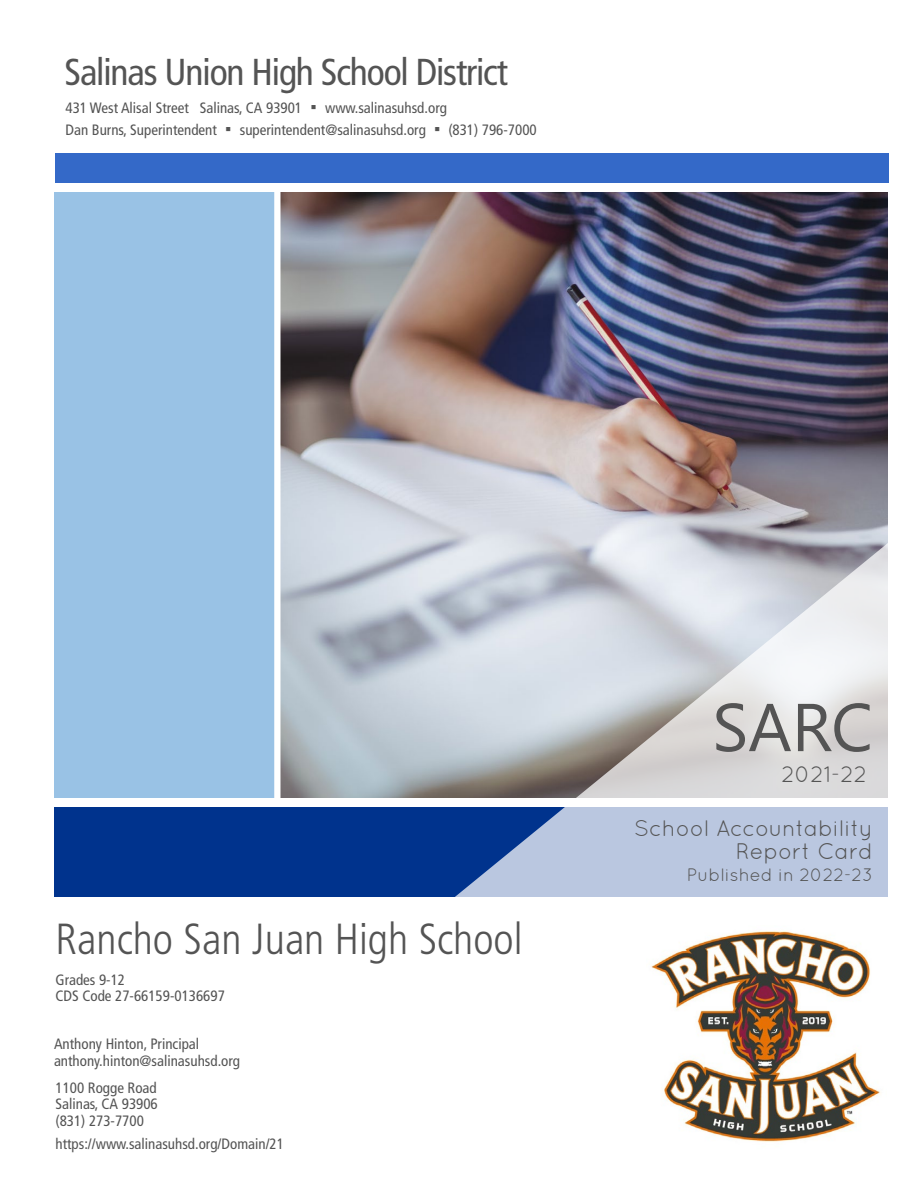
<style>
.page{position:relative;width:918px;height:1188px;background:#fff}
.page>*{position:absolute;margin:0;border:0;box-sizing:border-box;transform-origin:0 0}
.t1{font:300 condensed 43.5px "Frutiger LT Std";color:#545454}
.t2{font:condensed 37.5px "Frutiger LT Std";letter-spacing:-.03em;color:#545454}
.t3{font:22.5px/22.5px "Quicksand";color:#545454;text-align:right}
.t4{font:18px "Quicksand";color:#545454}
.t5{font:condensed 15px/16.5px "Frutiger LT Std";color:#545454}
.s1{font-family:"Arial";font-stretch:normal;font-size:18px}
</style>
<div class="page">
<div style="left:54px;top:807px;width:834px;height:90px;background:#00338d"></div>
<div style="left:56px;top:153px;width:834px;height:30px;background:#3469c8"></div>
<div style="left:48px;top:186px;width:232px;height:618px;background:#99c2e5;border:6px solid #fff"></div>
<img style="left:281px;top:193px;width:606px;height:604px">
<div style="left:274px;top:186px;width:620px;height:618px;border:6px solid #fff"></div>
<svg style="left:452px;top:534px;width:442px;height:363px;background:#c3cad6"></svg>
<img style="left:651px;top:931px;width:230px;height:211px">
<svg style="left:716px;top:703px;width:75px;height:49px;background:#e0dedc"></svg>
<svg style="left:798px;top:703px;width:72px;height:49px;background:#dcdad9"></svg>
<h2 class="t2" style="left:64px;top:50px;width:445px">Salinas Union High School District</h2>
<p class="t5" style="left:66px;top:121px;width:473px">Dan Burns, Superintendent <span class="s1">▪</span> superintendent@salinasuhsd.org <span class="s1">▪</span> (831) 796-7000</p>
<p class="t5" style="left:66px;top:100px;width:383px">431 West Alisal Street Salinas, CA 93901 <span class="s1">▪</span> www.salinasuhsd.org</p>
<h1 class="t1" style="left:56px;top:914px;width:469px">Rancho San Juan High School</h1>
<p class="t5" style="left:56px;top:972px;width:171px">Grades 9-12<br>CDS Code 27-66159-0136697</p>
<p class="t5" style="left:54px;top:1036px;width:188px">Anthony Hinton, Principal anthony.hinton@salinasuhsd.org</p>
<p class="t5" style="left:56px;top:1080px;width:104px;text-align:justify">1100 Rogge Road Salinas, CA 93906 (831) 273-7700</p>
<p class="t5" style="left:56px;top:1136px;width:230px">https://www.salinasuhsd.org/Domain/21</p>
<h3 class="t3" style="left:781px;top:763px;width:87px">2021-22</h3>
<h3 class="t3" style="left:634px;top:817px;width:240px">School Accountability<br>Report Card</h3>
<p class="t4" style="left:687px;top:864px;width:188px">Published in 2022-23</p>
</div>
